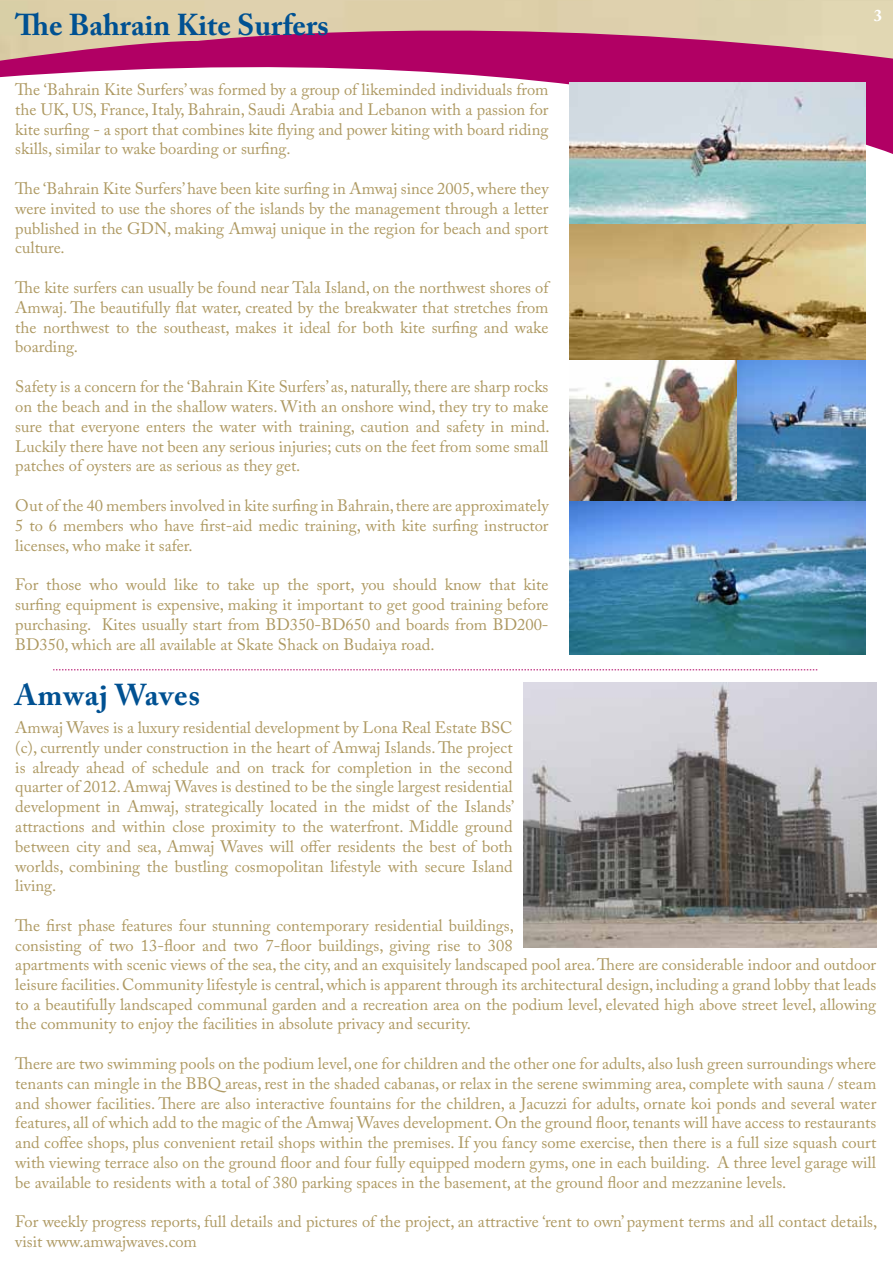
<style>
.page{position:relative;width:893px;height:1263px;background:#fff}
.page>*{position:absolute;margin:0;border:0;box-sizing:border-box;transform-origin:0 0}
.t1{font:700 30px "Adobe Caslon Pro";color:#005192}
.t2{font:700 30px "Adobe Caslon Pro";letter-spacing:.03em;color:#005192}
.t3{font:16.5px/19.8px "Adobe Caslon Pro";color:#ae9962;text-align:justify}
.t4{font:700 16.5px "Adobe Caslon Pro";color:#fff}
</style>
<div class="page">
<svg style="left:0;top:61px;width:893px;height:101px"></svg>
<img style="left:0;top:0;width:893px;height:61px">
<svg style="left:53px;top:669px;width:764px;height:1px"></svg>
<img style="left:570px;top:83px;width:295px;height:418px">
<img style="left:570px;top:501px;width:295px;height:154px">
<img style="left:524px;top:683px;width:352px;height:264px">
<h1 class="t1" style="left:15px;top:7px;width:315px">The Bahrain Kite Surfers</h1>
<p class="t4" style="left:874px;top:6px;width:10px">3</p>
<p class="t3" style="left:15px;top:79px;width:535px">The ‘Bahrain Kite Surfers’ was formed by a group of likeminded individuals from the UK, US, France, Italy, Bahrain, Saudi Arabia and Lebanon with a passion for kite surfing - a sport that combines kite flying and power kiting with board riding skills, similar to wake boarding or surfing.</p>
<p class="t3" style="left:15px;top:178px;width:535px">The ‘Bahrain Kite Surfers’ have been kite surfing in Amwaj since 2005, where they were invited to use the shores of the islands by the management through a letter published in the GDN, making Amwaj unique in the region for beach and sport culture.</p>
<p class="t3" style="left:15px;top:277px;width:535px">The kite surfers can usually be found near Tala Island, on the northwest shores of Amwaj. The beautifully flat water, created by the breakwater that stretches from the northwest to the southeast, makes it ideal for both kite surfing and wake boarding.</p>
<p class="t3" style="left:15px;top:376px;width:536px">Safety is a concern for the ‘Bahrain Kite Surfers’ as, naturally, there are sharp rocks on the beach and in the shallow waters. With an onshore wind, they try to make sure that everyone enters the water with training, caution and safety in mind.<br>Luckily there have not been any serious injuries; cuts on the feet from some small patches of oysters are as serious as they get.</p>
<p class="t3" style="left:15px;top:495px;width:535px">Out of the 40 members involved in kite surfing in Bahrain, there are approximately 5 to 6 members who have first-aid medic training, with kite surfing instructor licenses, who make it safer.</p>
<p class="t3" style="left:15px;top:574px;width:535px">For those who would like to take up the sport, you should know that kite surfing equipment is expensive, making it important to get good training before purchasing. Kites usually start from BD350-BD650 and boards from BD200- BD350, which are all available at Skate Shack on Budaiya road.</p>
<h1 class="t2" style="left:15px;top:677px;width:186px">Amwaj Waves</h1>
<p class="t3" style="left:15px;top:717px;width:500px">Amwaj Waves is a luxury residential development by Lona Real Estate BSC (c), currently under construction in the heart of Amwaj Islands. The project is already ahead of schedule and on track for completion in the second quarter of 2012. Amwaj Waves is destined to be the single largest residential development in Amwaj, strategically located in the midst of the Islands’ attractions and within close proximity to the waterfront. Middle ground between city and sea, Amwaj Waves will offer residents the best of both worlds, combining the bustling cosmopolitan lifestyle with secure Island living.</p>
<p class="t3" style="left:15px;top:915px;width:862px;text-align:left">The first phase features four stunning contemporary residential buildings,<br>consisting of two 13-floor and two 7-floor buildings, giving rise to 308<br>apartments with scenic views of the sea, the city, and an exquisitely landscaped pool area. There are considerable indoor and outdoor leisure facilities. Community lifestyle is central, which is apparent through its architectural design, including a grand lobby that leads to a beautifully landscaped communal garden and a recreation area on the podium level, elevated high above street level, allowing the community to enjoy the facilities in absolute privacy and security.</p>
<p class="t3" style="left:15px;top:1053px;width:862px">There are two swimming pools on the podium level, one for children and the other one for adults, also lush green surroundings where tenants can mingle in the BBQ areas, rest in the shaded cabanas, or relax in the serene swimming area, complete with sauna / steam and shower facilities. There are also interactive fountains for the children, a Jacuzzi for adults, ornate koi ponds and several water features, all of which add to the magic of the Amwaj Waves development. On the ground floor, tenants will have access to restaurants and coffee shops, plus convenient retail shops within the premises. If you fancy some exercise, then there is a full size squash court with viewing terrace also on the ground floor and four fully equipped modern gyms, one in each building. A three level garage will be available to residents with a total of 380 parking spaces in the basement, at the ground floor and mezzanine levels.</p>
<p class="t3" style="left:15px;top:1212px;width:863px">For weekly progress reports, full details and pictures of the project, an attractive ‘rent to own’ payment terms and all contact details, visit www.amwajwaves.com</p>
</div>
